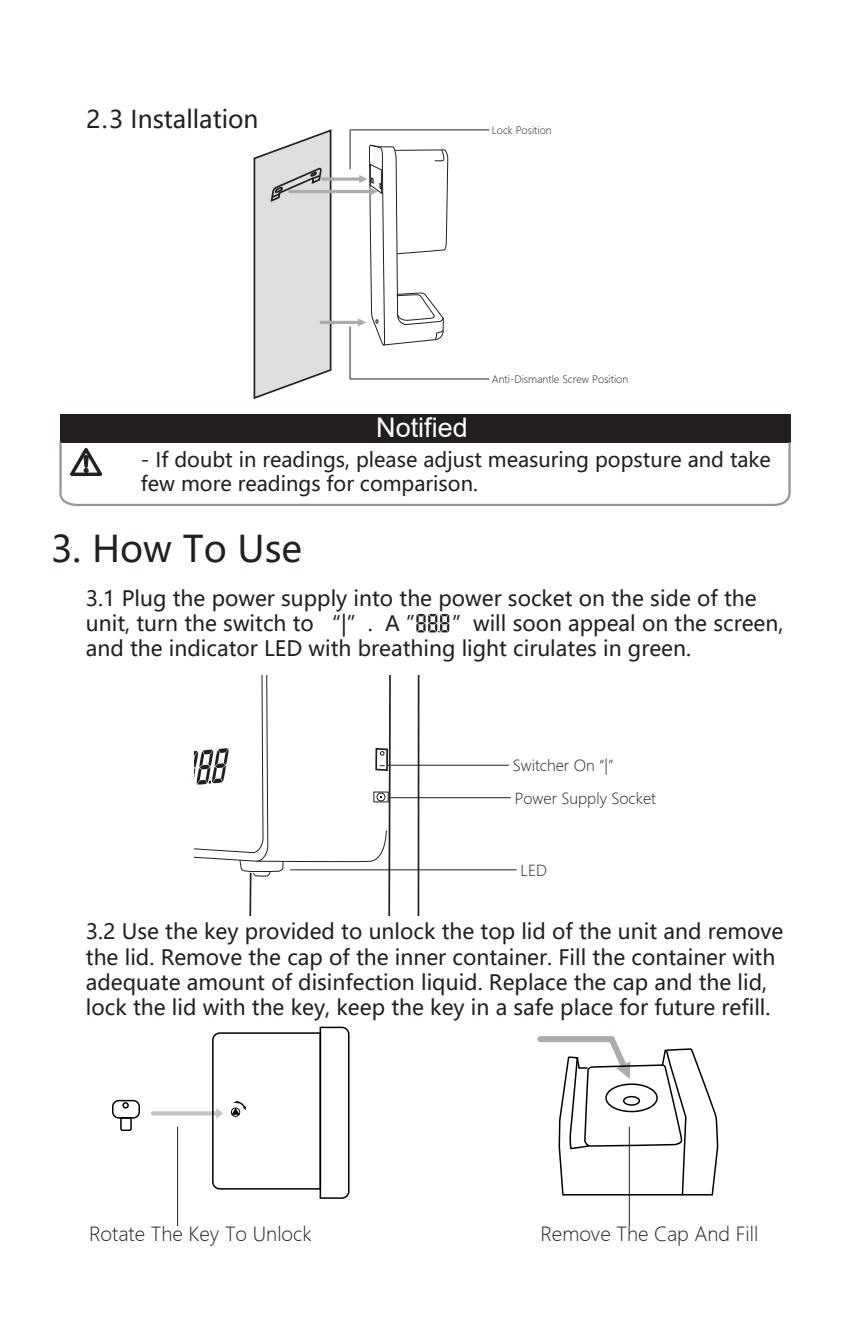
<style>
.page{position:relative;width:842px;height:1327px;background:#fff}
.page>*{position:absolute;margin:0;border:0;box-sizing:border-box;transform-origin:0 0}
.t1{font:36.3px "Microsoft Ya Hei";color:#231f20}
.t2{font:27px "Arial";color:#fff}
.t3{font:24.3px "Microsoft Ya Hei";color:#231f20}
.t4{font:21px/25.2px "Microsoft Ya Hei";color:#231f20}
.t5{font:20.1px/24px "Microsoft Ya Hei";color:#231f20}
.t6{font:19.2px "Microsoft Ya Hei UI Light";color:#231f20}
.t7{font:15px "Microsoft Ya Hei UI Light";color:#231f20}
.t8{font:10.2px "Microsoft Ya Hei UI Light";color:#231f20}
</style>
<div class="page">
<hr style="left:390px;top:797px;width:121px;height:1px;background:#231f20">
<hr style="left:290px;top:869px;width:227px;height:1px;background:#231f20">
<hr style="left:388px;top:764px;width:121px;height:2px;background:#231f20">
<hr style="left:350px;top:378px;width:139px;height:1px;background:#231f20">
<hr style="left:350px;top:129px;width:139px;height:1px;background:#231f20">
<svg style="left:389px;top:676px;width:31px;height:239px"></svg>
<svg style="left:194px;top:676px;width:195px;height:239px"></svg>
<svg style="left:416px;top:614px;width:33px;height:18px"></svg>
<hr style="left:177px;top:1126px;width:1px;height:100px;background:#231f20">
<hr style="left:629px;top:1126px;width:1px;height:100px;background:#231f20">
<svg style="left:151px;top:1026px;width:199px;height:173px"></svg>
<div style="left:112px;top:1100px;width:28px;height:18px;border:2px solid #000;border-radius:6px"></div>
<svg style="left:119px;top:1116px;width:14px;height:15px"></svg>
<div style="left:122px;top:1102px;width:7px;height:6px;border:2px solid #000;border-radius:50%"></div>
<svg style="left:537px;top:1036px;width:182px;height:160px"></svg>
<svg style="left:253px;top:129px;width:195px;height:270px"></svg>
<div style="left:60px;top:414px;width:730px;height:28px;background:#231f20"></div>
<svg style="left:59px;top:440px;width:732px;height:66px"></svg>
<p class="t3" style="left:86px;top:103px;width:174px">2.3 Installation</p>
<p class="t8" style="left:492px;top:124px;width:61px">Lock Position</p>
<p class="t2" style="left:376px;top:408px;width:93px">Notified</p>
<p class="t8" style="left:492px;top:373px;width:138px">Anti-Dismantle Screw Position</p>
<p class="t5" style="left:141px;top:447px;width:631px">- If doubt in readings, please adjust measuring popsture and take few more readings for comparison.</p>
<h1 class="t1" style="left:51px;top:524px;width:253px">3. How To Use</h1>
<p class="t4" style="left:86px;top:585px;width:699px">3.1 Plug the power supply into the power socket on the side of the unit, turn the switch to “|”. A ” ”will soon appeal on the screen, and the indicator LED with breathing light cirulates in green.</p>
<p class="t7" style="left:513px;top:755px;width:102px">Switcher On “|”</p>
<p class="t7" style="left:515px;top:788px;width:143px">Power Supply Socket</p>
<p class="t7" style="left:521px;top:860px;width:28px">LED</p>
<p class="t4" style="left:86px;top:918px;width:699px">3.2 Use the key provided to unlock the top lid of the unit and remove the lid. Remove the cap of the inner container. Fill the container with adequate amount of disinfection liquid. Replace the cap and the lid, lock the lid with the key, keep the key in a safe place for future refill.</p>
<p class="t6" style="left:89px;top:1221px;width:224px">Rotate The Key To Unlock</p>
<p class="t6" style="left:540px;top:1221px;width:219px">Remove The Cap And Fill</p>
</div>
